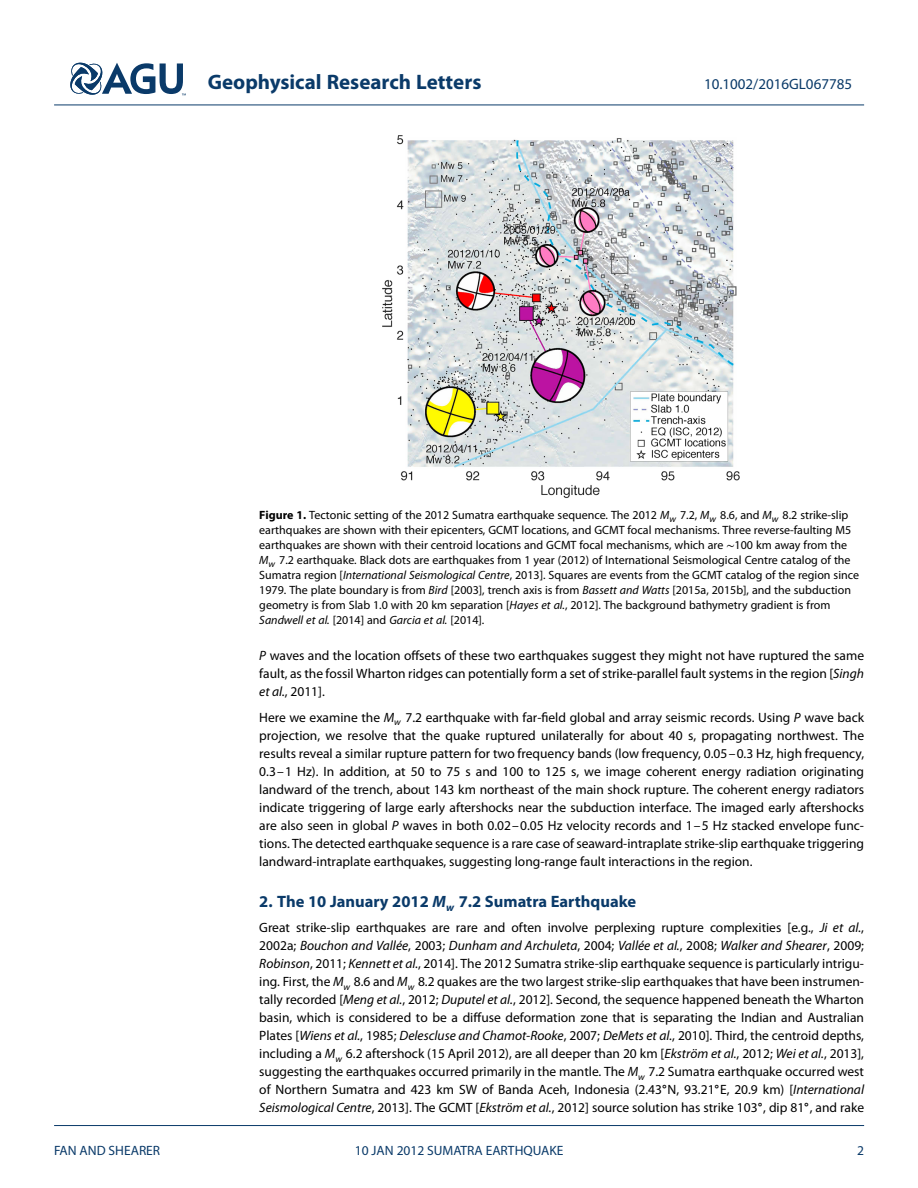
<style>
.page{position:relative;width:918px;height:1188px;background:#fff}
.page>*{position:absolute;margin:0;border:0;box-sizing:border-box;transform-origin:0 0}
.t1{font:700 21px "Myriad Pro";color:#0a3a69}
.t2{font:700 16.5px "Myriad Pro";color:#0a3a69}
.t3{font:15px "Myriad Pro";color:#0a3a69}
.t4{font:13.5px/18px "Myriad Pro";color:#000;text-align:justify}
.t5{font:13.5px "Myriad Pro";color:#0a3a69}
.t6{font:12px/15px "Myriad Pro";color:#000}
.s1{font-weight:700}
.s2{font-style:italic}
.s3{font-family:"STIX Math"}
</style>
<div class="page">
<svg style="left:70px;top:62px;width:116px;height:34px"></svg>
<hr style="left:54px;top:105px;width:810px;height:1px;background:#0a3a69">
<img style="left:382px;top:135px;width:358px;height:363px">
<hr style="left:54px;top:1125px;width:810px;height:1px;background:#0a3a69">
<h1 class="t1" style="left:208px;top:73px;width:275px">Geophysical Research Letters</h1>
<p class="t3" style="left:704px;top:78px;width:150px">10.1002/2016GL067785</p>
<p class="t6" style="left:259px;top:509px;width:601px"><span class="s1">Figure 1.</span> Tectonic setting of the 2012 Sumatra earthquake sequence. The 2012 <span class="s2">M</span><sub>w</sub> 7.2, <span class="s2">M</span><sub>w</sub> 8.6, and <span class="s2">M</span><sub>w</sub> 8.2 strike-slip earthquakes are shown with their epicenters, GCMT locations, and GCMT focal mechanisms. Three reverse-faulting M5 earthquakes are shown with their centroid locations and GCMT focal mechanisms, which are <span class="s3">∼</span>100 km away from the <span class="s2">M</span><sub>w</sub> 7.2 earthquake. Black dots are earthquakes from 1 year (2012) of International Seismological Centre catalog of the Sumatra region [<span class="s2">International Seismological Centre</span>, 2013]. Squares are events from the GCMT catalog of the region since 1979. The plate boundary is from <span class="s2">Bird</span> [2003], trench axis is from <span class="s2">Bassett and Watts</span> [2015a, 2015b], and the subduction geometry is from Slab 1.0 with 20 km separation [<span class="s2">Hayes et al.</span>, 2012]. The background bathymetry gradient is from <span class="s2">Sandwell et al.</span> [2014] and <span class="s2">Garcia et al.</span> [2014].</p>
<p class="t4" style="left:259px;top:648px;width:606px"><span class="s2">P</span> waves and the location offsets of these two earthquakes suggest they might not have ruptured the same fault, as the fossil Wharton ridges can potentially form a set of strike-parallel fault systems in the region [<span class="s2">Singh et al.</span>, 2011].</p>
<p class="t4" style="left:259px;top:709px;width:606px">Here we examine the <span class="s2">M</span><sub>w</sub> 7.2 earthquake with far-field global and array seismic records. Using <span class="s2">P</span> wave back projection, we resolve that the quake ruptured unilaterally for about 40 s, propagating northwest. The results reveal a similar rupture pattern for two frequency bands (low frequency, 0.05–0.3 Hz, high frequency, 0.3–1 Hz). In addition, at 50 to 75 s and 100 to 125 s, we image coherent energy radiation originating landward of the trench, about 143 km northeast of the main shock rupture. The coherent energy radiators indicate triggering of large early aftershocks near the subduction interface. The imaged early aftershocks are also seen in global <span class="s2">P</span> waves in both 0.02–0.05 Hz velocity records and 1–5 Hz stacked envelope func&shy;tions. The detected earthquake sequence is a rare case of seaward-intraplate strike-slip earthquake triggering landward-intraplate earthquakes, suggesting long-range fault interactions in the region.</p>
<p class="t2" style="left:259px;top:895px;width:378px">2. The 10 January 2012 <span class="s2">M</span><sub>w</sub> 7.2 Sumatra Earthquake</p>
<p class="t4" style="left:259px;top:920px;width:606px">Great strike-slip earthquakes are rare and often involve perplexing rupture complexities [e.g., <span class="s2">Ji et al.</span>, 2002a; <span class="s2">Bouchon and Vallée</span>, 2003; <span class="s2">Dunham and Archuleta</span>, 2004; <span class="s2">Vallée et al.</span>, 2008; <span class="s2">Walker and Shearer</span>, 2009; <span class="s2">Robinson</span>, 2011; <span class="s2">Kennett et al.</span>, 2014]. The 2012 Sumatra strike-slip earthquake sequence is particularly intrigu&shy;ing. First, the <span class="s2">M</span><sub>w</sub> 8.6 and <span class="s2">M</span><sub>w</sub> 8.2 quakes are the two largest strike-slip earthquakes that have been instrumen&shy;tally recorded [<span class="s2">Meng et al.</span>, 2012; <span class="s2">Duputel et al.</span>, 2012]. Second, the sequence happened beneath the Wharton basin, which is considered to be a diffuse deformation zone that is separating the Indian and Australian Plates [<span class="s2">Wiens et al.</span>, 1985; <span class="s2">Delescluse and Chamot-Rooke</span>, 2007; <span class="s2">DeMets et al.</span>, 2010]. Third, the centroid depths, including a <span class="s2">M</span><sub>w</sub> 6.2 aftershock (15 April 2012), are all deeper than 20 km [<span class="s2">Ekström et al.</span>, 2012; <span class="s2">Wei et al.</span>, 2013], suggesting the earthquakes occurred primarily in the mantle. The <span class="s2">M</span><sub>w</sub> 7.2 Sumatra earthquake occurred west of Northern Sumatra and 423 km SW of Banda Aceh, Indonesia (2.43<sup>∘</sup>N, 93.21<sup>∘</sup>E, 20.9 km) [<span class="s2">International Seismological Centre</span>, 2013]. The GCMT [<span class="s2">Ekström et al.</span>, 2012] source solution has strike 103<sup>∘</sup>, dip 81<sup>∘</sup>, and rake</p>
<p class="t5" style="left:54px;top:1145px;width:108px">FAN AND SHEARER</p>
<p class="t5" style="left:355px;top:1145px;width:210px">10 JAN 2012 SUMATRA EARTHQUAKE</p>
<p class="t5" style="left:857px;top:1145px;width:8px">2</p>
</div>
